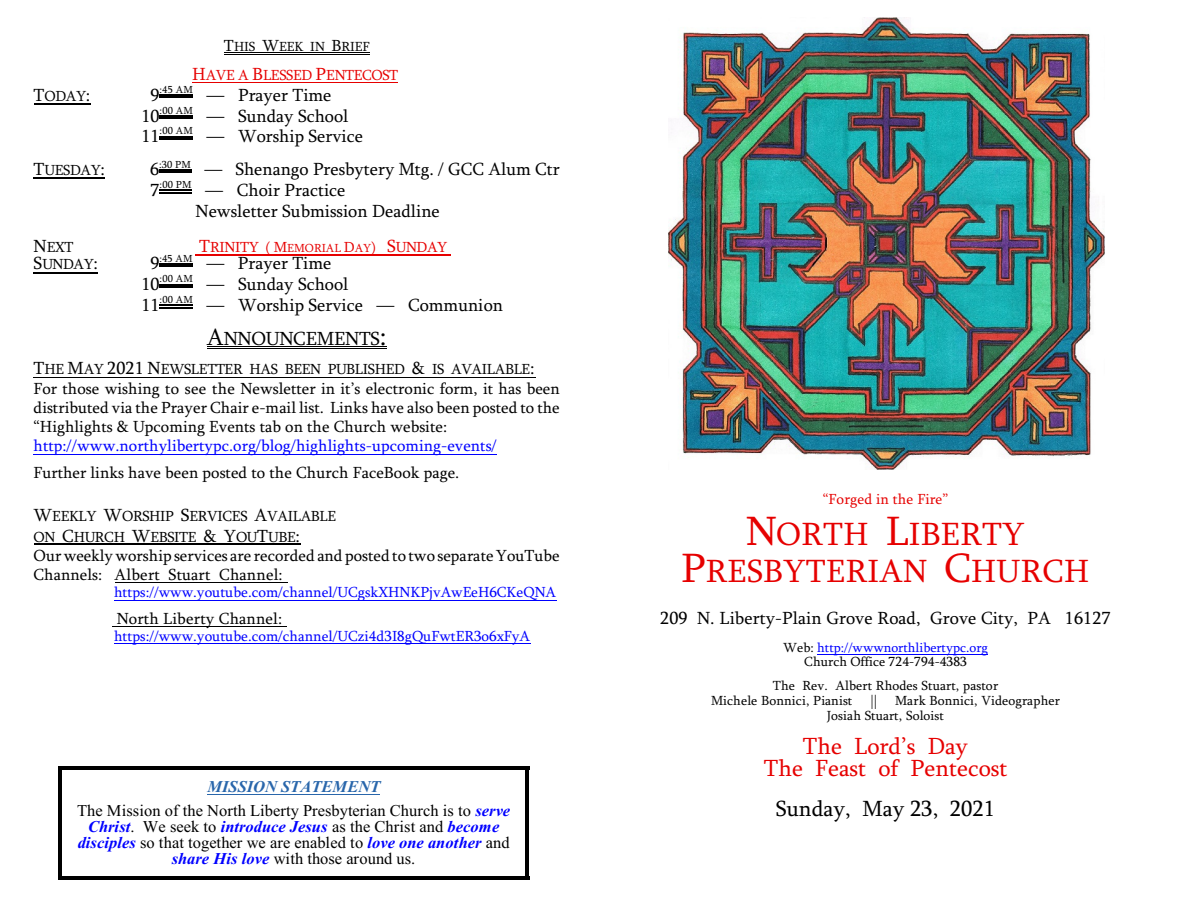
<style>
.page{position:relative;width:1188px;height:918px;background:#fff}
.page>*{position:absolute;margin:0;border:0;box-sizing:border-box;transform-origin:0 0}
.t1{font:33px/36.9px "Sylfaen";letter-spacing:.01em;color:#e60000;text-align:center}
.t2{font:italic 24px/22.6px "Sylfaen";color:#e60000;text-align:center}
.t3{font:22.5px "Sylfaen";color:#000}
.t4{font:19.5px "Sylfaen";letter-spacing:-.015em;color:#000}
.t5{font:18px/20.9px "Sylfaen";color:#000}
.t6{font:16.5px/19px "Sylfaen";color:#000;text-align:justify}
.t7{font:16.5px/15.8px "Times New Roman";color:#000;text-align:center}
.t8{font:16.5px "Sylfaen";color:#00f}
.t9{font:15px/20.7px "Sylfaen";letter-spacing:-.025em;color:#000}
.t10{font:15px "Sylfaen";color:#00f}
.t11{font:15px "Sylfaen";letter-spacing:-.025em;color:#e60000}
.t12{font:italic 15px "Sylfaen";letter-spacing:.005em;color:#e60000}
.t13{font:13.5px/14.5px "Sylfaen";color:#000}
.s1{font-size:16.5px}
.s2{font-size:18px}
.s3{font-size:12px}
.s4{font-size:24px}
.s5{font-size:27px}
.s6{font-weight:700;font-style:italic;color:#2966ab}
.s7{font-weight:700;font-style:italic;color:#00f}
.s8{font-size:42px}
.s9{color:#00f}
.s10{font-style:italic}
</style>
<div class="page">
<img style="left:669px;top:18px;width:435px;height:451px">
<hr style="left:224px;top:52px;width:146px;height:1px;background:#000">
<hr style="left:224px;top:54px;width:146px;height:1px;background:#000">
<hr style="left:192px;top:82px;width:206px;height:1px;background:#e60000">
<hr style="left:34px;top:103px;width:57px;height:1px;background:#000">
<hr style="left:160px;top:94px;width:33px;height:2px;background:#000">
<hr style="left:160px;top:97px;width:33px;height:1px;background:#000">
<hr style="left:160px;top:115px;width:33px;height:1px;background:#000">
<hr style="left:160px;top:118px;width:33px;height:1px;background:#000">
<hr style="left:160px;top:136px;width:33px;height:1px;background:#000">
<hr style="left:160px;top:138px;width:33px;height:2px;background:#000">
<hr style="left:34px;top:178px;width:71px;height:1px;background:#000">
<hr style="left:159px;top:169px;width:32px;height:1px;background:#000">
<hr style="left:159px;top:172px;width:32px;height:1px;background:#000">
<hr style="left:160px;top:190px;width:32px;height:1px;background:#000">
<hr style="left:160px;top:192px;width:32px;height:1px;background:#000">
<hr style="left:196px;top:254px;width:255px;height:2px;background:#e60000">
<hr style="left:34px;top:272px;width:64px;height:1px;background:#000">
<hr style="left:160px;top:263px;width:33px;height:1px;background:#000">
<hr style="left:160px;top:266px;width:33px;height:1px;background:#000">
<hr style="left:160px;top:284px;width:33px;height:1px;background:#000">
<hr style="left:160px;top:286px;width:33px;height:1px;background:#000">
<hr style="left:160px;top:305px;width:33px;height:1px;background:#000">
<hr style="left:160px;top:307px;width:33px;height:1px;background:#000">
<hr style="left:207px;top:346px;width:180px;height:1px;background:#000">
<hr style="left:207px;top:348px;width:180px;height:1px;background:#000">
<hr style="left:34px;top:377px;width:502px;height:1px;background:#000">
<hr style="left:34px;top:454px;width:463px;height:1px;background:#00f">
<hr style="left:34px;top:544px;width:267px;height:1px;background:#000">
<hr style="left:115px;top:582px;width:173px;height:1px;background:#000">
<hr style="left:114px;top:600px;width:442px;height:1px;background:#00f">
<hr style="left:112px;top:626px;width:175px;height:1px;background:#000">
<hr style="left:114px;top:643px;width:416px;height:1px;background:#00f">
<hr style="left:817px;top:654px;width:171px;height:1px;background:#00f">
<hr style="left:207px;top:794px;width:173px;height:1px;background:#2966ab">
<hr style="left:58px;top:767px;width:4px;height:113px;background:#000">
<hr style="left:526px;top:767px;width:3px;height:113px;background:#000">
<hr style="left:58px;top:767px;width:471px;height:3px;background:#000">
<hr style="left:58px;top:876px;width:471px;height:4px;background:#000">
<p class="t13" style="left:224px;top:40px;width:147px"><span class="s1">T</span>HIS <span class="s1">W</span>EEK IN <span class="s1">B</span>RIEF</p>
<p class="t11" style="left:192px;top:69px;width:208px"><span class="s2">H</span>AVE A <span class="s2">B</span>LESSED <span class="s2">P</span>ENTECOST</p>
<p class="t9" style="left:34px;top:87px;width:58px"><span class="s2">T</span>ODAY<span class="s2">:</span></p>
<p class="t5" style="left:142px;top:86px;width:223px;text-indent:9px">9<sup>:45</sup> <sup>AM</sup> — Prayer Time<br>10<sup>:00</sup> <sup>AM</sup> — Sunday School<br>11<sup>:00</sup> <sup>AM</sup> — Worship Service</p>
<p class="t9" style="left:34px;top:162px;width:73px"><span class="s2">T</span>UESDAY<span class="s2">:</span></p>
<p class="t5" style="left:150px;top:161px;width:411px">6<sup>:30</sup> <sup>PM</sup> — Shenango Presbytery Mtg. / GCC Alum Ctr</p>
<p class="t5" style="left:151px;top:181px;width:196px">7<sup>:00</sup> <sup>PM</sup> — Choir Practice</p>
<p class="t5" style="left:196px;top:202px;width:246px">Newsletter Submission Deadline</p>
<p class="t9" style="left:34px;top:239px;width:41px"><span class="s2">N</span>EXT</p>
<p class="t11" style="left:199px;top:241px;width:250px"><span class="s2">T</span>RINITY ( M<span class="s3">EMORIAL</span> D<span class="s3">AY</span>) <span class="s2">S</span>UNDAY</p>
<p class="t9" style="left:34px;top:256px;width:66px"><span class="s2">S</span>UNDAY<span class="s2">:</span></p>
<p class="t5" style="left:142px;top:255px;width:363px;text-indent:9px">9<sup>:45</sup> <sup>AM</sup> — Prayer Time<br>10<sup>:00</sup> <sup>AM</sup> — Sunday School<br>11<sup>:00</sup> <sup>AM</sup> — Worship Service — Communion</p>
<p class="t4" style="left:207px;top:330px;width:181px"><span class="s4">A</span>NNOUNCEMENTS<span class="s5">:</span></p>
<p class="t9" style="left:34px;top:361px;width:502px"><span class="s2">T</span>HE <span class="s2">M</span>AY <span class="s2">2021 N</span>EWSLETTER HAS BEEN PUBLISHED <span class="s2">&amp;</span> IS AVAILABLE<span class="s2">:</span></p>
<p class="t6" style="left:34px;top:380px;width:528px">For those wishing to see the Newsletter in it’s electronic form, it has been distributed via the Prayer Chair e-mail list. Links have also been posted to the “Highlights &amp; Upcoming Events tab on the Church website:</p>
<p class="t8" style="left:34px;top:439px;width:465px">http://www.northylibertypc.org/blog/highlights-upcoming-events/</p>
<p class="t6" style="left:34px;top:465px;width:427px">Further links have been posted to the Church FaceBook page.</p>
<p class="t9" style="left:34px;top:507px;width:304px"><span class="s2">W</span>EEKLY <span class="s2">W</span>ORSHIP <span class="s2">S</span>ERVICES <span class="s2">A</span>VAILABLE<br>ON <span class="s2">C</span>HURCH <span class="s2">W</span>EBSITE <span class="s2">&amp; Y</span>OU<span class="s2">T</span>UBE<span class="s2">:</span></p>
<p class="t6" style="left:34px;top:548px;width:527px">Our weeklyworship services are recorded and posted to two separate YouTube<br>Channels: Albert Stuart Channel:</p>
<p class="t10" style="left:114px;top:586px;width:444px">https://www.youtube.com/channel/UCgskXHNKPjvAwEeH6CKeQNA</p>
<p class="t6" style="left:117px;top:610px;width:167px">North Liberty Channel:</p>
<p class="t10" style="left:114px;top:630px;width:418px">https://www.youtube.com/channel/UCzi4d3I8gQuFwtER3o6xFyA</p>
<p class="t7" style="left:77px;top:775px;width:435px;line-height:24.6px"><span class="s6">MISSION STATEMENT<br></span>The Mission of the North Liberty Presbyterian Church is to <span class="s7">serve</span></p>
<p class="t7" style="left:78px;top:820px;width:434px"><span class="s7">Christ</span>. We seek to <span class="s7">introduce Jesus</span> as the Christ and <span class="s7">become disciples</span> so that together we are enabled to <span class="s7">love one another</span> and <span class="s7">share His love</span> with those around us.</p>
<p class="t12" style="left:823px;top:493px;width:127px">“Forged in the Fire”</p>
<h1 class="t1" style="left:681px;top:519px;width:409px"><span class="s8">N</span>ORTH <span class="s8">L</span>IBERTY<br><span class="s8">P</span>RESBYTERIAN <span class="s8">C</span>HURCH</h1>
<p class="t5" style="left:660px;top:610px;width:452px">209 N. Liberty-Plain Grove Road, Grove City, PA 16127</p>
<p class="t13" style="left:783px;top:641px;width:206px;text-align:center">Web: <span class="s9">http://wwwnorthlibertypc.org<br></span>Church Office 724-794-4383</p>
<p class="t13" style="left:711px;top:680px;width:289px;text-indent:62px">The Rev. Albert Rhodes Stuart, <span class="s10">pastor<br></span>Michele Bonnici, <span class="s10">Pianist</span></p>
<p class="t13" style="left:870px;top:695px;width:8px">||</p>
<p class="t13" style="left:827px;top:694px;width:235px;text-indent:68px">Mark Bonnici, <span class="s10">Videographer<br></span>Josiah Stuart, <span class="s10">Soloist</span></p>
<h2 class="t2" style="left:764px;top:737px;width:245px">The Lord’s Day<br>The Feast of Pentecost</h2>
<h3 class="t3" style="left:776px;top:800px;width:221px">Sunday, May 23, 2021</h3>
</div>
